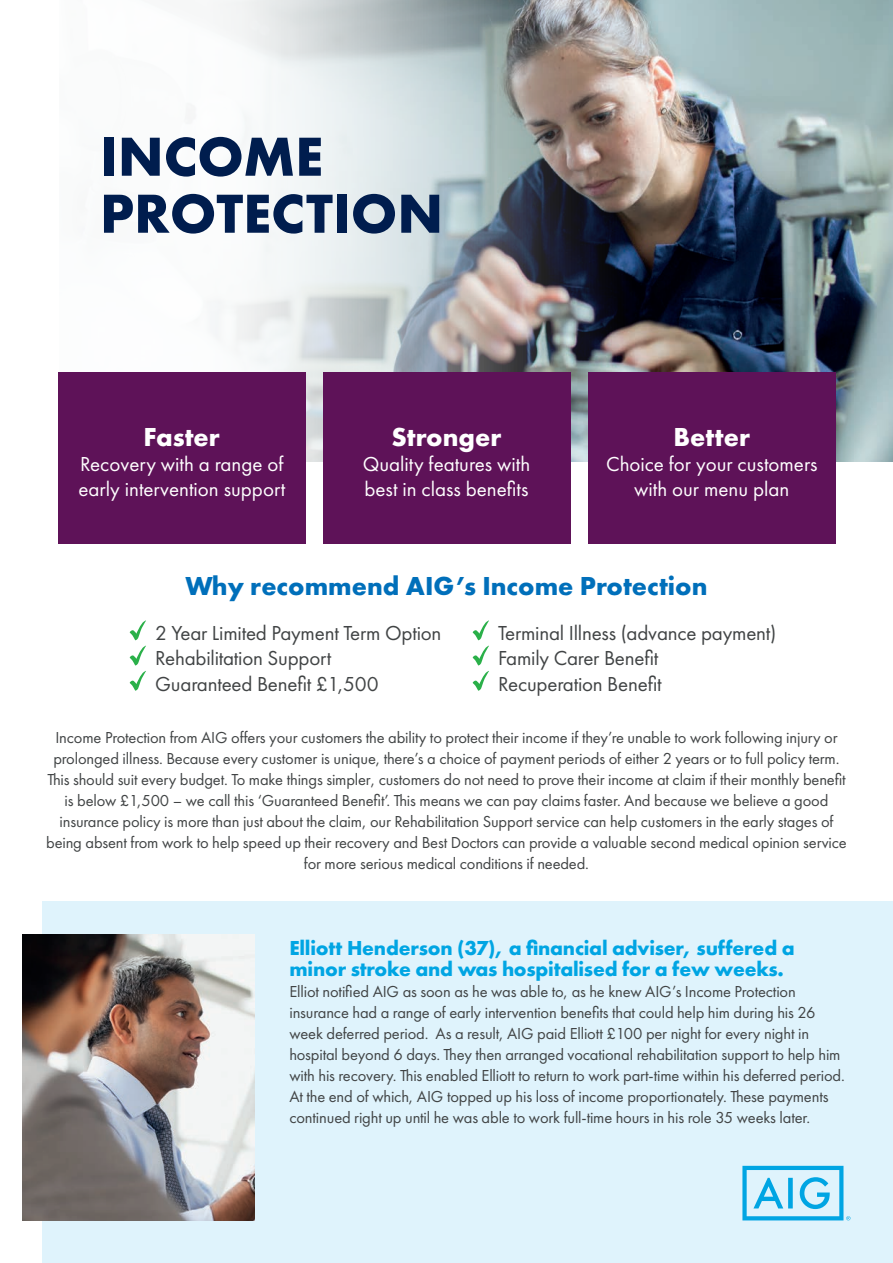
<style>
.page{position:relative;width:893px;height:1263px;background:#fff}
.page>*{position:absolute;margin:0;border:0;box-sizing:border-box;transform-origin:0 0}
.t1{font:700 57px/57px "Futura PT Web";color:#001d4e}
.t2{font:700 27px "Futura PT Web";color:#006fba}
.t3{font:700 27px "Futura PT Web";color:#fff}
.t4{font:21px/25.2px "Futura PT Web";letter-spacing:-.01em;color:#414445}
.t5{font:21px/25.2px "Futura PT Web";color:#fff}
.t6{font:700 21px/21px "Futura PT Web";letter-spacing:-.01em;color:#00a5e3}
.t7{font:16.5px/21px "Futura PT Web";letter-spacing:-.01em;color:#414445;text-align:center}
</style>
<div class="page">
<img style="left:758px;top:0;width:135px;height:462px">
<img style="left:657px;top:0;width:101px;height:372px">
<div style="left:42px;top:901px;width:851px;height:362px;background:#dff3fc"></div>
<svg style="left:742px;top:1166px;width:108px;height:54px"></svg>
<img style="left:23px;top:935px;width:231px;height:285px">
<svg style="left:130px;top:620px;width:16px;height:20px"></svg>
<svg style="left:130px;top:646px;width:16px;height:19px"></svg>
<svg style="left:130px;top:671px;width:16px;height:20px"></svg>
<svg style="left:472px;top:620px;width:17px;height:20px"></svg>
<svg style="left:472px;top:646px;width:17px;height:19px"></svg>
<svg style="left:472px;top:671px;width:17px;height:20px"></svg>
<img style="left:185px;top:0;width:472px;height:487px">
<div style="left:58px;top:372px;width:248px;height:171px;background:#5e1258"></div>
<div style="left:323px;top:372px;width:247px;height:171px;background:#5e1258"></div>
<div style="left:588px;top:372px;width:248px;height:171px;background:#5e1258"></div>
<h1 class="t1" style="left:100px;top:127px;width:345px">INCOME<br>PROTECTION</h1>
<h2 class="t3" style="left:144px;top:419px;width:78px">Faster</h2>
<p class="t5" style="left:78px;top:451px;width:208px">Recovery with a range of early intervention support</p>
<h2 class="t3" style="left:391px;top:419px;width:111px">Stronger</h2>
<p class="t5" style="left:363px;top:451px;width:169px">Quality features with best in class benefits</p>
<h2 class="t3" style="left:673px;top:419px;width:78px">Better</h2>
<p class="t5" style="left:606px;top:451px;width:213px;text-align:center">Choice for your customers with our menu plan</p>
<h2 class="t2" style="left:186px;top:568px;width:523px">Why recommend AIG’s Income Protection</h2>
<p class="t4" style="left:155px;top:620px;width:288px">2 Year Limited Payment Term Option<br>Rehabilitation Support<br>Guaranteed Benefit £1,500</p>
<p class="t4" style="left:498px;top:620px;width:280px">Terminal Illness (advance payment)<br>Family Carer Benefit<br>Recuperation Benefit</p>
<p class="t7" style="left:46px;top:727px;width:802px">Income Protection from AIG offers your customers the ability to protect their income if they’re unable to work following injury or prolonged illness. Because every customer is unique, there’s a choice of payment periods of either 2 years or to full policy term.<br>This should suit every budget. To make things simpler, customers do not need to prove their income at claim if their monthly benefit is below £1,500 – we call this ‘Guaranteed Benefit’. This means we can pay claims faster. And because we believe a good insurance policy is more than just about the claim, our Rehabilitation Support service can help customers in the early stages of being absent from work to help speed up their recovery and Best Doctors can provide a valuable second medical opinion service for more serious medical conditions if needed.</p>
<p class="t6" style="left:289px;top:937px;width:507px">Elliott Henderson (37), a financial adviser, suffered a minor stroke and was hospitalised for a few weeks.</p>
<p class="t7" style="left:289px;top:981px;width:557px;text-align:left">Elliot notified AIG as soon as he was able to, as he knew AIG’s Income Protection insurance had a range of early intervention benefits that could help him during his 26 week deferred period. As a result, AIG paid Elliott £100 per night for every night in hospital beyond 6 days. They then arranged vocational rehabilitation support to help him with his recovery. This enabled Elliott to return to work part-time within his deferred period.<br>At the end of which, AIG topped up his loss of income proportionately. These payments continued right up until he was able to work full-time hours in his role 35 weeks later.</p>
</div>
